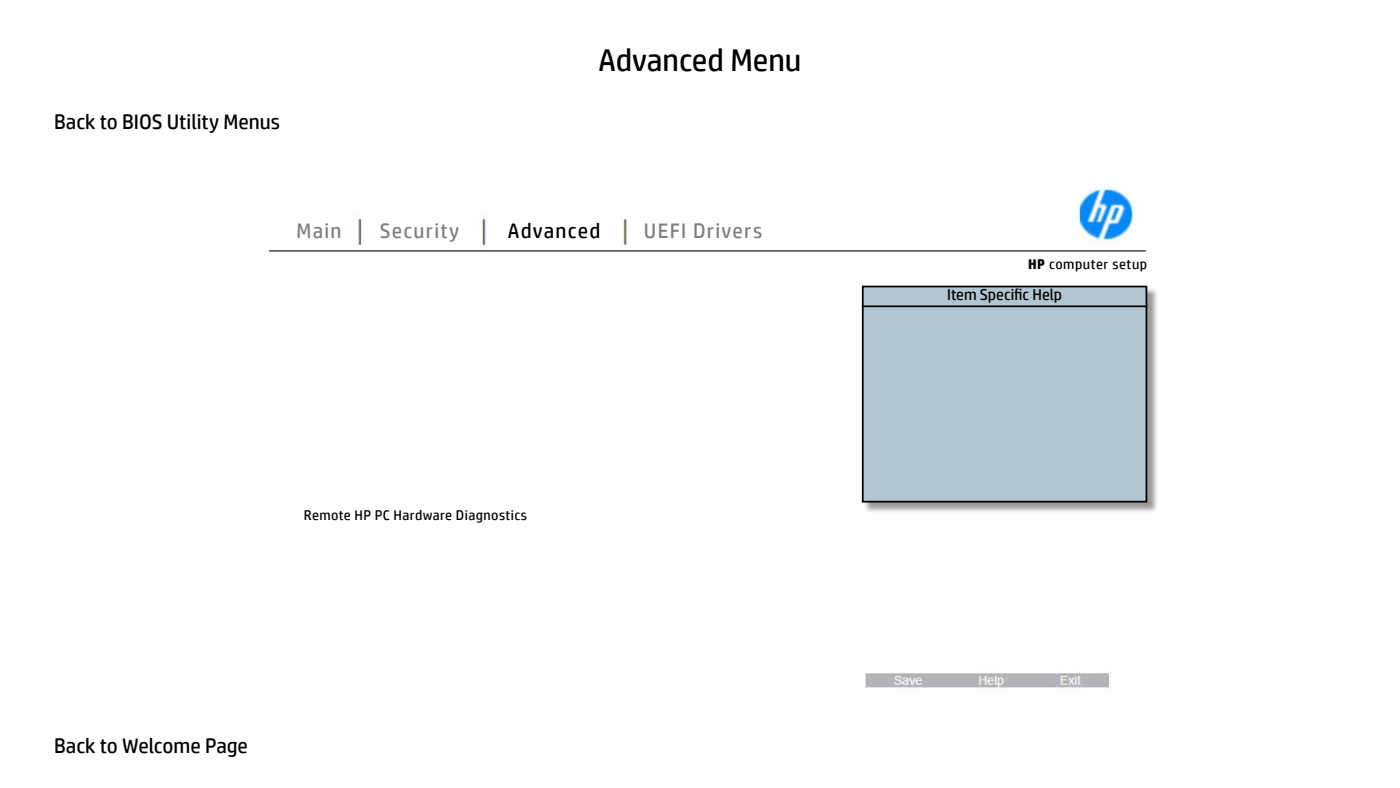
<style>
.page{position:relative;width:1400px;height:788px;background:#fff}
.page>*{position:absolute;margin:0;border:0;box-sizing:border-box;transform-origin:0 0}
.t1{font:31.5px "HP Simplified";color:#000}
.t2{font:21px "HP Simplified";color:#000}
.t3{font:21px "HP Simplified";letter-spacing:.06em;color:#817f7e}
.t4{font:21px "HP Simplified";letter-spacing:.06em;color:#000}
.t5{font:15.75px "HP Simplified";color:#000}
.t6{font:14px "HP Simplified";letter-spacing:.03em;color:#000}
.s1{font-weight:700}
</style>
<div class="page">
<img style="left:269px;top:186px;width:879px;height:502px">
<div style="left:863px;top:287px;width:295px;height:226px;background:#000;opacity:.4"></div>
<div style="left:863px;top:286px;width:283px;height:215px;background:#b1c6d1"></div>
<div style="left:862px;top:285px;width:285px;height:217px;border:2px solid #000"></div>
<hr style="left:862px;top:305px;width:285px;height:2px;background:#000">
<h2 class="t2" style="left:54px;top:108px;width:227px">Back to BIOS Utility Menus</h2>
<h1 class="t1" style="left:599px;top:40px;width:204px">Advanced Menu</h1>
<h2 class="t3" style="left:297px;top:217px;width:47px">Main</h2>
<h2 class="t3" style="left:380px;top:217px;width:81px">Security</h2>
<h2 class="t4" style="left:508px;top:217px;width:94px">Advanced</h2>
<h2 class="t3" style="left:644px;top:217px;width:120px">UEFI Drivers</h2>
<p class="t6" style="left:304px;top:506px;width:225px">Remote HP PC Hardware Diagnostics</p>
<h2 class="t2" style="left:54px;top:731px;width:195px">Back to Welcome Page</h2>
<p class="t6" style="left:1028px;top:255px;width:121px"><span class="s1">HP</span> computer setup</p>
<p class="t5" style="left:947px;top:284px;width:116px">Item Specific Help</p>
</div>
